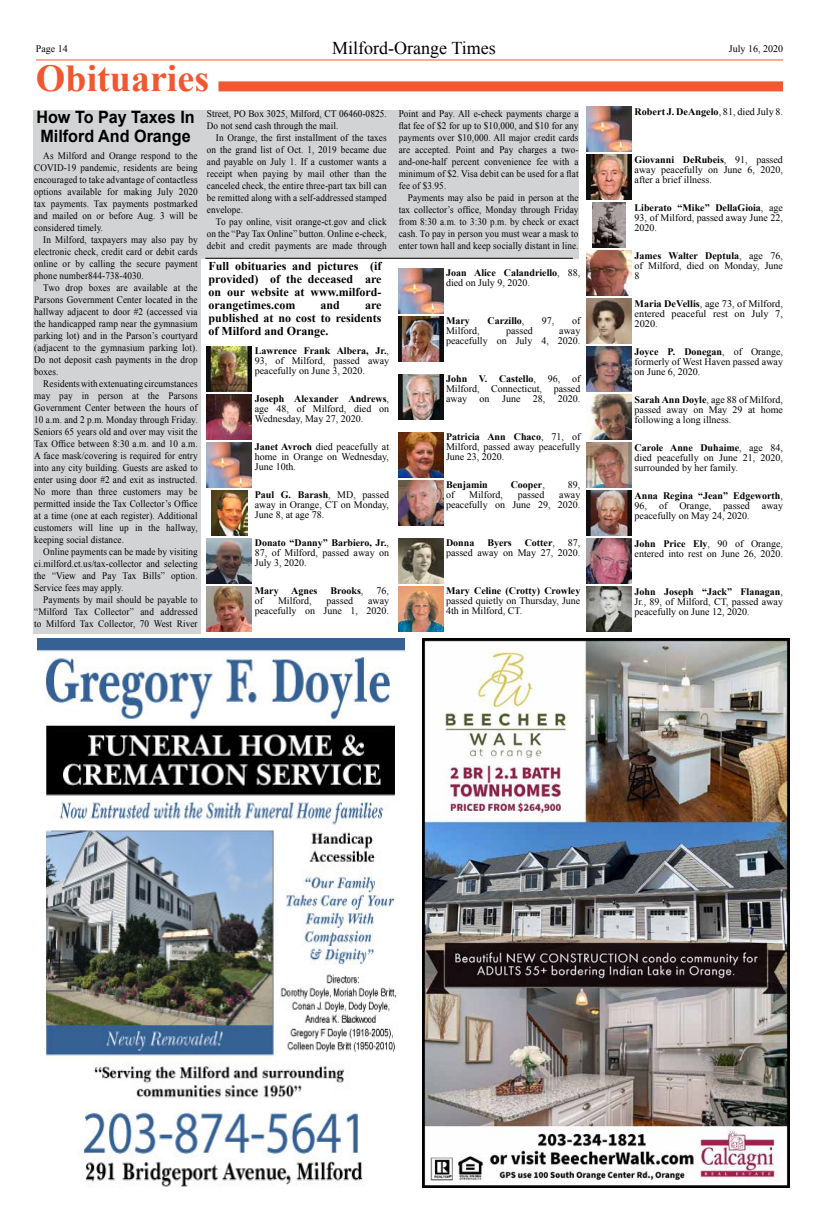
<style>
.page{position:relative;width:819px;height:1224px;background:#fff}
.page>*{position:absolute;margin:0;border:0;box-sizing:border-box;transform-origin:0 0}
.t1{font:700 38px "Times New Roman";color:#f15830}
.t2{font:18px "Times New Roman";color:#000}
.t3{font:700 17px/19px "Arial";color:#000;scale:.95 1}
.t4{font:700 12px/13px "Times New Roman";color:#000;text-align:justify}
.t5{font:10px/12px "Times New Roman";color:#000;text-align:justify;scale:.92 1}
.t6{font:10px/10px "Times New Roman";color:#000;text-align:justify}
.t7{font:700 10px/10px "Times New Roman";color:#000}
.s1{font-weight:700}
.s2{font-weight:400}
</style>
<div class="page">
<hr style="left:36px;top:59px;width:747px;height:1px;background:#f15830">
<div style="left:202px;top:110px;width:377px;height:149px;background:#d1d3d4"></div>
<div style="left:34px;top:110px;width:167px;height:524px;background:#d1d3d4"></div>
<img style="left:422px;top:638px;width:368px;height:549px">
<div style="left:218px;top:81px;width:565px;height:10px;background:#f15830"></div>
<img style="left:207px;top:346px;width:45px;height:45px">
<img style="left:207px;top:394px;width:45px;height:45px">
<img style="left:207px;top:442px;width:45px;height:45px">
<img style="left:212px;top:490px;width:35px;height:45px">
<img style="left:207px;top:538px;width:45px;height:45px">
<img style="left:207px;top:586px;width:45px;height:45px">
<img style="left:398px;top:268px;width:45px;height:45px">
<img style="left:398px;top:316px;width:45px;height:45px">
<img style="left:398px;top:374px;width:45px;height:45px">
<img style="left:398px;top:432px;width:45px;height:45px">
<img style="left:398px;top:480px;width:45px;height:45px">
<img style="left:398px;top:538px;width:45px;height:45px">
<img style="left:398px;top:586px;width:45px;height:45px">
<img style="left:587px;top:107px;width:45px;height:45px">
<img style="left:587px;top:155px;width:45px;height:45px">
<img style="left:593px;top:203px;width:33px;height:45px">
<img style="left:587px;top:251px;width:45px;height:45px">
<img style="left:587px;top:299px;width:45px;height:45px">
<img style="left:587px;top:347px;width:45px;height:45px">
<img style="left:587px;top:395px;width:45px;height:45px">
<img style="left:587px;top:443px;width:45px;height:45px">
<img style="left:587px;top:491px;width:45px;height:45px">
<img style="left:587px;top:539px;width:45px;height:45px">
<img style="left:587px;top:587px;width:45px;height:45px">
<img style="left:37px;top:638px;width:368px;height:549px">
<hr style="left:205px;top:258px;width:368px;height:1px;background:#000">
<p class="t6" style="left:36px;top:43px;width:33px">Page 14</p>
<h2 class="t2" style="left:332px;top:35px;width:165px">Milford-Orange Times</h2>
<p class="t6" style="left:729px;top:43px;width:56px">July 16, 2020</p>
<h1 class="t1" style="left:36px;top:51px;width:175px">Obituaries</h1>
<h3 class="t3" style="left:36px;top:107px;width:168px">How To Pay Taxes In<br>Milford And Orange</h3>
<p class="t5" style="left:34px;top:149px;width:179px;text-indent:9px">As Milford and Orange respond to the COVID-19 pandemic, residents are being encouraged to take advantage of contactless options available for making July 2020 tax payments. Tax payments postmarked and mailed on or before Aug. 3 will be considered timely.</p>
<p class="t5" style="left:34px;top:233px;width:179px;text-indent:9px">In Milford, taxpayers may also pay by electronic check, credit card or debit cards online or by calling the secure payment phone number844-738-4030.</p>
<p class="t5" style="left:34px;top:281px;width:179px;text-indent:9px">Two drop boxes are available at the Parsons Government Center located in the hallway adjacent to door #2 (accessed via the handicapped ramp near the gymnasium parking lot) and in the Parson’s courtyard (adjacent to the gymnasium parking lot).<br>Do not deposit cash payments in the drop boxes.</p>
<p class="t5" style="left:34px;top:377px;width:179px;text-indent:9px">Residents with extenuating circumstances may pay in person at the Parsons Government Center between the hours of 10 a.m. and 2 p.m. Monday through Friday.<br>Seniors 65 years old and over may visit the Tax Office between 8:30 a.m. and 10 a.m.<br>A face mask/covering is required for entry into any city building. Guests are asked to enter using door #2 and exit as instructed.<br>No more than three customers may be permitted inside the Tax Collector’s Office at a time (one at each register). Additional customers will line up in the hallway, keeping social distance.</p>
<p class="t5" style="left:34px;top:545px;width:179px;text-indent:9px">Online payments can be made by visiting ci.milford.ct.us/tax-collector and selecting the “View and Pay Tax Bills” option.<br>Service fees may apply.</p>
<p class="t5" style="left:34px;top:593px;width:179px;text-indent:9px">Payments by mail should be payable to “Milford Tax Collector” and addressed to Milford Tax Collector, 70 West River</p>
<p class="t5" style="left:207px;top:107px;width:197px">Street, PO Box 3025, Milford, CT 06460-0825.<br>Do not send cash through the mail.</p>
<p class="t5" style="left:207px;top:131px;width:197px;text-indent:9px">In Orange, the first installment of the taxes on the grand list of Oct. 1, 2019 became due and payable on July 1. If a customer wants a receipt when paying by mail other than the canceled check, the entire three-part tax bill can be remitted along with a self-addressed stamped envelope.</p>
<p class="t5" style="left:207px;top:215px;width:197px;text-indent:9px">To pay online, visit orange-ct.gov and click on the “Pay Tax Online” button. Online e-check, debit and credit payments are made through</p>
<p class="t4" style="left:209px;top:259px;width:174px">Full obituaries and pictures (if provided) of the deceased are on our website at www.milford&shy;orangetimes.com</p>
<p class="t4" style="left:321px;top:298px;width:21px">and</p>
<p class="t4" style="left:209px;top:298px;width:174px;text-indent:156px">are published at no cost to residents of Milford and Orange.</p>
<p class="t6" style="left:255px;top:346px;width:136px"><span class="s1">Lawrence Frank Albera, Jr.</span>, 93, of Milford, passed away peacefully on June 3, 2020.</p>
<p class="t6" style="left:255px;top:394px;width:136px"><span class="s1">Joseph Alexander Andrews</span>, age 48, of Milford, died on Wednesday, May 27, 2020.</p>
<p class="t6" style="left:255px;top:442px;width:136px"><span class="s1">Janet Avroch</span> died peacefully at home in Orange on Wednesday, June 10th.</p>
<p class="t6" style="left:255px;top:490px;width:136px"><span class="s1">Paul G. Barash</span>, MD, passed away in Orange, CT on Monday, June 8, at age 78.</p>
<p class="t6" style="left:255px;top:538px;width:136px"><span class="s1">Donato “Danny” Barbiero, Jr.</span>, 87, of Milford, passed away on July 3, 2020.</p>
<p class="t7" style="left:255px;top:586px;width:25px">Mary</p>
<p class="t7" style="left:291px;top:586px;width:28px">Agnes</p>
<p class="t7" style="left:331px;top:586px;width:34px">Brooks<span class="s2">,</span></p>
<p class="t6" style="left:377px;top:586px;width:14px">76,</p>
<p class="t6" style="left:255px;top:596px;width:10px">of</p>
<p class="t6" style="left:278px;top:596px;width:35px">Milford,</p>
<p class="t6" style="left:326px;top:596px;width:28px">passed</p>
<p class="t6" style="left:255px;top:596px;width:136px;text-align:right">away<br>peacefully on June 1, 2020.</p>
<p class="t5" style="left:399px;top:107px;width:197px">Point and Pay. All e-check payments charge a flat fee of $2 for up to $10,000, and $10 for any payments over $10,000. All major credit cards are accepted. Point and Pay charges a two&shy;and-one-half percent convenience fee with a minimum of $2. Visa debit can be used for a flat fee of $3.95.</p>
<p class="t5" style="left:399px;top:191px;width:197px;text-indent:9px">Payments may also be paid in person at the tax collector’s office, Monday through Friday from 8:30 a.m. to 3:30 p.m. by check or exact cash. To pay in person you must wear a mask to enter town hall and keep socially distant in line.</p>
<p class="t7" style="left:446px;top:268px;width:136px">Joan Alice Calandriello<span class="s2">, 88, died on July 9, 2020.</span></p>
<p class="t7" style="left:446px;top:316px;width:25px">Mary</p>
<p class="t7" style="left:488px;top:316px;width:38px">Carzillo<span class="s2">,</span></p>
<p class="t6" style="left:542px;top:315px;width:14px">97,</p>
<p class="t6" style="left:572px;top:315px;width:10px">of</p>
<p class="t6" style="left:446px;top:325px;width:35px">Milford,</p>
<p class="t6" style="left:506px;top:325px;width:28px">passed</p>
<p class="t6" style="left:446px;top:325px;width:136px;text-align:right">away<br>peacefully on July 4, 2020.</p>
<p class="t6" style="left:446px;top:373px;width:136px"><span class="s1">John V. Castello</span>, 96, of Milford, Connecticut, passed away on June 28, 2020.</p>
<p class="t6" style="left:446px;top:431px;width:136px"><span class="s1">Patricia Ann Chaco</span>, 71, of Milford, passed away peacefully June 23, 2020.</p>
<p class="t7" style="left:446px;top:480px;width:43px">Benjamin</p>
<p class="t7" style="left:511px;top:480px;width:36px">Cooper<span class="s2">,</span></p>
<p class="t6" style="left:568px;top:479px;width:14px">89,</p>
<p class="t6" style="left:446px;top:489px;width:10px">of</p>
<p class="t6" style="left:469px;top:489px;width:35px">Milford,</p>
<p class="t6" style="left:518px;top:489px;width:28px">passed</p>
<p class="t6" style="left:446px;top:489px;width:136px;text-align:right">away<br>peacefully on June 29, 2020.</p>
<p class="t7" style="left:446px;top:538px;width:30px">Donna</p>
<p class="t7" style="left:487px;top:538px;width:26px">Byers</p>
<p class="t7" style="left:525px;top:538px;width:32px">Cotter<span class="s2">,</span></p>
<p class="t6" style="left:446px;top:537px;width:136px;text-align:right">87,<br>passed away on May 27, 2020.</p>
<p class="t7" style="left:446px;top:586px;width:136px">Mary Celine (Crotty) Crowley</p>
<p class="t6" style="left:446px;top:595px;width:136px">passed quietly on Thursday, June<br>4th in Milford, CT.</p>
<p class="t7" style="left:635px;top:106px;width:150px">Robert J. DeAngelo<span class="s2">, 81, died July 8.</span></p>
<p class="t6" style="left:635px;top:154px;width:150px"><span class="s1">Giovanni DeRubeis</span>, 91, passed away peacefully on June 6, 2020, after a brief illness.</p>
<p class="t6" style="left:635px;top:202px;width:150px"><span class="s1">Liberato “Mike” DellaGioia</span>, age 93, of Milford, passed away June 22, 2020.</p>
<p class="t6" style="left:635px;top:250px;width:150px"><span class="s1">James Walter Deptula</span>, age 76, of Milford, died on Monday, June 8</p>
<p class="t6" style="left:635px;top:298px;width:150px"><span class="s1">Maria DeVellis</span>, age 73, of Milford, entered peaceful rest on July 7, 2020.</p>
<p class="t6" style="left:635px;top:346px;width:150px"><span class="s1">Joyce P. Donegan</span>, of Orange, formerly of West Haven passed away on June 6, 2020.</p>
<p class="t6" style="left:635px;top:394px;width:150px"><span class="s1">Sarah Ann Doyle</span>, age 88 of Milford, passed away on May 29 at home following a long illness.</p>
<p class="t6" style="left:635px;top:442px;width:150px"><span class="s1">Carole Anne Duhaime</span>, age 84, died peacefully on June 21, 2020, surrounded by her family.</p>
<p class="t6" style="left:635px;top:490px;width:150px"><span class="s1">Anna Regina “Jean” Edgeworth</span>, 96, of Orange, passed away peacefully on May 24, 2020.</p>
<p class="t6" style="left:635px;top:538px;width:150px"><span class="s1">John Price Ely</span>, 90 of Orange, entered into rest on June 26, 2020.</p>
<p class="t6" style="left:635px;top:586px;width:150px"><span class="s1">John Joseph “Jack” Flanagan</span>, Jr., 89, of Milford, CT, passed away peacefully on June 12, 2020.</p>
</div>
